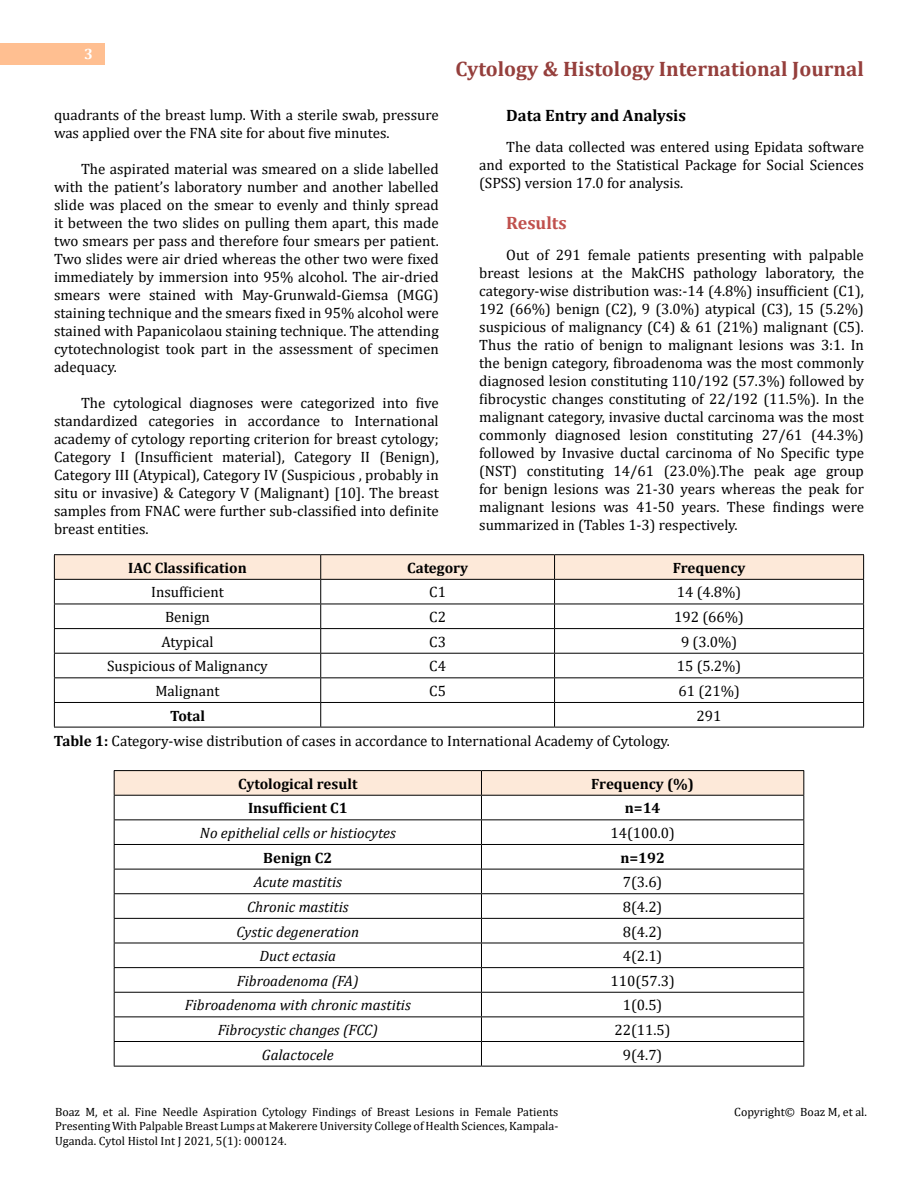
<style>
.page{position:relative;width:918px;height:1188px;background:#fff}
.page>*{position:absolute;margin:0;border:0;box-sizing:border-box;transform-origin:0 0}
.t1{font:700 21px "Cambria";color:#953f3c}
.t2{font:700 18px "Cambria";color:#c0504d}
.t3{font:700 16.5px "Cambria";color:#000}
.t4{font:15px/18px "Cambria";color:#000;text-align:justify}
.t5{font:italic 15px "Cambria";color:#000}
.t6{font:700 15px "Cambria";color:#000}
.t7{font:700 15px "Cambria";color:#fff}
.t8{font:12px/14.4px "Cambria";color:#000;text-align:justify}
.s1{font-weight:700}
</style>
<div class="page">
<div style="left:0;top:43px;width:105px;height:21px;background:#ffbf91"></div>
<hr style="left:54px;top:554px;width:267px;height:1px;background:#000">
<hr style="left:321px;top:554px;width:234px;height:1px;background:#000">
<hr style="left:555px;top:554px;width:309px;height:1px;background:#000">
<hr style="left:54px;top:727px;width:267px;height:1px;background:#000">
<hr style="left:321px;top:727px;width:234px;height:1px;background:#000">
<hr style="left:555px;top:727px;width:309px;height:1px;background:#000">
<svg style="left:54px;top:555px;width:810px;height:172px"></svg>
<hr style="left:114px;top:770px;width:367px;height:1px;background:#000">
<hr style="left:481px;top:770px;width:323px;height:1px;background:#000">
<hr style="left:114px;top:1066px;width:367px;height:1px;background:#000">
<hr style="left:481px;top:1066px;width:323px;height:1px;background:#000">
<svg style="left:114px;top:771px;width:690px;height:295px"></svg>
<p class="t7" style="left:84px;top:44px;width:10px">3</p>
<p class="t4" style="left:54px;top:105px;width:386px">quadrants of the breast lump. With a sterile swab, pressure was applied over the FNA site for about five minutes.</p>
<p class="t4" style="left:54px;top:159px;width:386px;text-indent:27px">The aspirated material was smeared on a slide labelled with the patient’s laboratory number and another labelled slide was placed on the smear to evenly and thinly spread it between the two slides on pulling them apart, this made two smears per pass and therefore four smears per patient.<br>Two slides were air dried whereas the other two were fixed immediately by immersion into 95% alcohol. The air-dried smears were stained with May-Grunwald-Giemsa (MGG) staining technique and the smears fixed in 95% alcohol were stained with Papanicolaou staining technique. The attending cytotechnologist took part in the assessment of specimen adequacy.</p>
<p class="t4" style="left:54px;top:393px;width:386px;text-indent:27px">The cytological diagnoses were categorized into five standardized categories in accordance to International academy of cytology reporting criterion for breast cytology; Category I (Insufficient material), Category II (Benign), Category III (Atypical), Category IV (Suspicious , probably in situ or invasive) &amp; Category V (Malignant) [10]. The breast samples from FNAC were further sub-classified into definite breast entities.</p>
<h1 class="t1" style="left:456px;top:54px;width:410px">Cytology &amp; Histology International Journal</h1>
<p class="t3" style="left:506px;top:104px;width:181px">Data Entry and Analysis</p>
<p class="t4" style="left:479px;top:138px;width:386px;text-indent:27px">The data collected was entered using Epidata software and exported to the Statistical Package for Social Sciences (SPSS) version 17.0 for analysis.</p>
<p class="t2" style="left:506px;top:210px;width:62px">Results</p>
<p class="t4" style="left:479px;top:246px;width:386px;text-indent:27px">Out of 291 female patients presenting with palpable breast lesions at the MakCHS pathology laboratory, the category-wise distribution was:-14 (4.8%) insufficient (C1), 192 (66%) benign (C2), 9 (3.0%) atypical (C3), 15 (5.2%) suspicious of malignancy (C4) &amp; 61 (21%) malignant (C5).<br>Thus the ratio of benign to malignant lesions was 3:1. In the benign category, fibroadenoma was the most commonly diagnosed lesion constituting 110/192 (57.3%) followed by fibrocystic changes constituting of 22/192 (11.5%). In the malignant category, invasive ductal carcinoma was the most commonly diagnosed lesion constituting 27/61 (44.3%) followed by Invasive ductal carcinoma of No Specific type (NST) constituting 14/61 (23.0%).The peak age group for benign lesions was 21-30 years whereas the peak for malignant lesions was 41-50 years. These findings were summarized in (Tables 1-3) respectively.</p>
<p class="t6" style="left:128px;top:557px;width:120px">IAC Classification</p>
<p class="t6" style="left:407px;top:557px;width:63px">Category</p>
<p class="t6" style="left:673px;top:557px;width:74px">Frequency</p>
<p class="t4" style="left:151px;top:583px;width:74px">Insufficient</p>
<p class="t4" style="left:429px;top:583px;width:18px">C1</p>
<p class="t4" style="left:677px;top:583px;width:66px">14 (4.8%)</p>
<p class="t4" style="left:165px;top:608px;width:46px">Benign</p>
<p class="t4" style="left:429px;top:608px;width:18px">C2</p>
<p class="t4" style="left:674px;top:608px;width:71px">192 (66%)</p>
<p class="t4" style="left:161px;top:633px;width:54px">Atypical</p>
<p class="t4" style="left:429px;top:633px;width:18px">C3</p>
<p class="t4" style="left:681px;top:633px;width:58px">9 (3.0%)</p>
<p class="t4" style="left:107px;top:657px;width:162px">Suspicious of Malignancy</p>
<p class="t4" style="left:429px;top:657px;width:18px">C4</p>
<p class="t4" style="left:677px;top:657px;width:66px">15 (5.2%)</p>
<p class="t4" style="left:155px;top:682px;width:66px">Malignant</p>
<p class="t4" style="left:429px;top:682px;width:18px">C5</p>
<p class="t4" style="left:678px;top:682px;width:63px">61 (21%)</p>
<p class="t6" style="left:170px;top:705px;width:36px">Total</p>
<p class="t4" style="left:697px;top:706px;width:26px">291</p>
<p class="t4" style="left:54px;top:732px;width:618px"><span class="s1">Table 1:</span> Category-wise distribution of cases in accordance to International Academy of Cytology.</p>
<p class="t6" style="left:238px;top:773px;width:121px">Cytological result</p>
<p class="t6" style="left:591px;top:773px;width:104px">Frequency (%)</p>
<p class="t6" style="left:248px;top:798px;width:101px">Insufficient C1</p>
<p class="t6" style="left:625px;top:798px;width:37px">n=14</p>
<p class="t5" style="left:200px;top:822px;width:197px">No epithelial cells or histiocytes</p>
<p class="t4" style="left:610px;top:824px;width:66px">14(100.0)</p>
<p class="t6" style="left:263px;top:847px;width:71px">Benign C2</p>
<p class="t6" style="left:620px;top:847px;width:46px">n=192</p>
<p class="t5" style="left:254px;top:872px;width:90px">Acute mastitis</p>
<p class="t4" style="left:623px;top:873px;width:41px">7(3.6)</p>
<p class="t5" style="left:247px;top:896px;width:103px">Chronic mastitis</p>
<p class="t4" style="left:623px;top:898px;width:41px">8(4.2)</p>
<p class="t5" style="left:237px;top:921px;width:124px">Cystic degeneration</p>
<p class="t4" style="left:623px;top:922px;width:41px">8(4.2)</p>
<p class="t5" style="left:259px;top:945px;width:78px">Duct ectasia</p>
<p class="t4" style="left:623px;top:947px;width:41px">4(2.1)</p>
<p class="t5" style="left:237px;top:970px;width:123px">Fibroadenoma (FA)</p>
<p class="t4" style="left:610px;top:972px;width:66px">110(57.3)</p>
<p class="t5" style="left:185px;top:995px;width:227px">Fibroadenoma with chronic mastitis</p>
<p class="t4" style="left:623px;top:996px;width:41px">1(0.5)</p>
<p class="t5" style="left:218px;top:1019px;width:162px">Fibrocystic changes (FCC)</p>
<p class="t4" style="left:615px;top:1021px;width:58px">22(11.5)</p>
<p class="t5" style="left:262px;top:1044px;width:73px">Galactocele</p>
<p class="t4" style="left:623px;top:1046px;width:41px">9(4.7)</p>
<p class="t8" style="left:55px;top:1105px;width:505px">Boaz M, et al. Fine Needle Aspiration Cytology Findings of Breast Lesions in Female Patients Presenting With Palpable Breast Lumps at Makerere University College of Health Sciences, Kampala-Uganda. Cytol Histol Int J 2021, 5(1): 000124.</p>
<p class="t8" style="left:734px;top:1105px;width:134px">Copyright© Boaz M, et al.</p>
</div>
